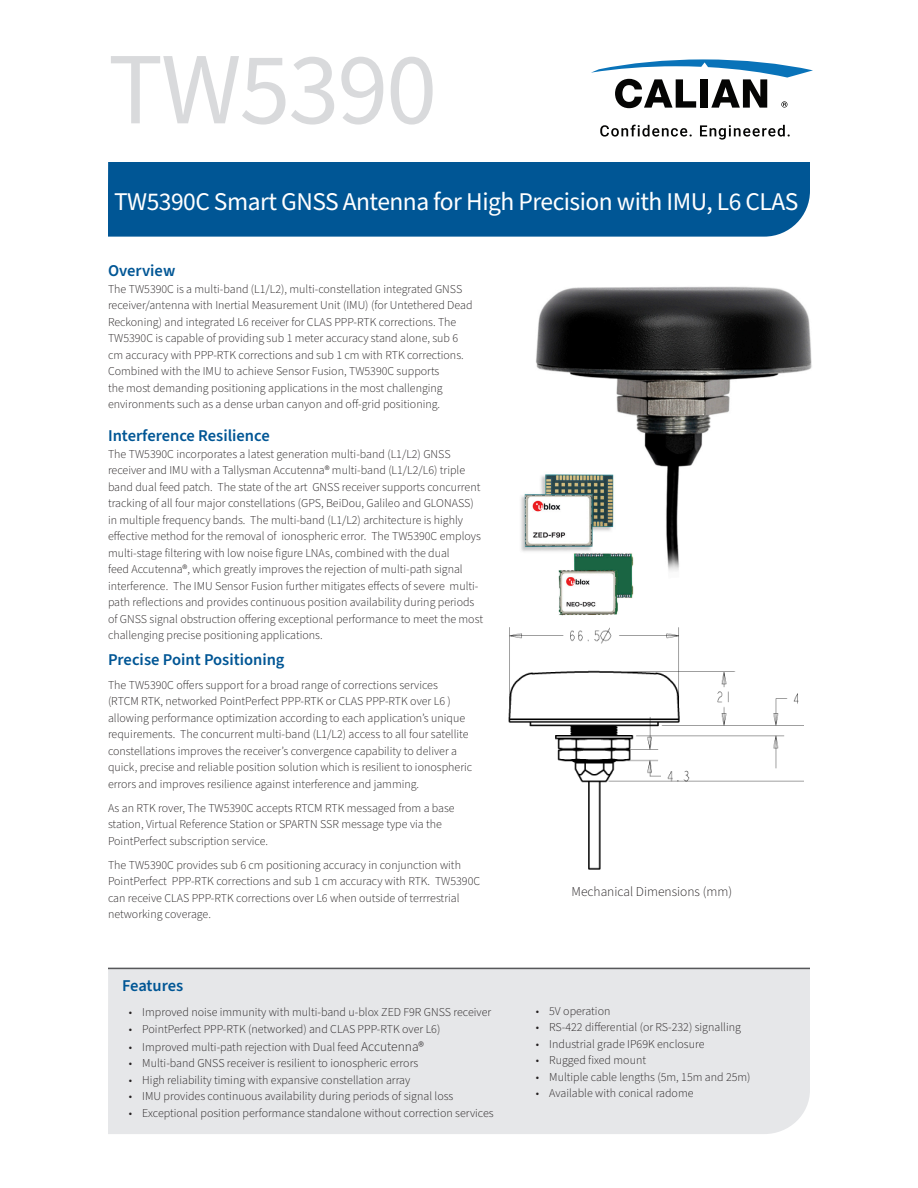
<style>
.page{position:relative;width:918px;height:1188px;background:#fff}
.page>*{position:absolute;margin:0;border:0;box-sizing:border-box;transform-origin:0 0}
.Heading{font:102.6px "Source Sans Pro";letter-spacing:-.02em;color:#d9dadc}
.Heading-2{font:25.5px "Source Sans Pro";letter-spacing:-.02em;color:#fff}
.Subhead{font:600 16.5px "Source Sans Pro";color:#005695}
.Text{font:600 16.5px "Source Sans Pro";color:#005695}
.Text-2{font:300 13.5px "Source Sans Pro";color:#231f20}
.Text-3{font:300 12px/16.5px "Source Sans Pro";color:#231f20}
.Bulleted_List{font:300 12px "Source Sans Pro";color:#231f20}
.s1{font-size:13.5px}
</style>
<div class="page">
<svg style="left:591px;top:59px;width:222px;height:49px"></svg>
<svg style="left:600px;top:125px;width:92px;height:12px"></svg>
<svg style="left:700px;top:125px;width:90px;height:15px"></svg>
<div style="left:108px;top:969px;width:702px;height:165px;background:#e6e7e9"></div>
<div style="left:108px;top:162px;width:702px;height:75px;background:#005695"></div>
<hr style="left:108px;top:968px;width:702px;height:1px;background:#57585a">
<img style="left:521px;top:286px;width:291px;height:308px">
<img style="left:508px;top:594px;width:296px;height:276px">
<p class="Heading" style="left:108px;top:21px;width:331px">TW5390</p>
<p class="Heading-2" style="left:114px;top:184px;width:686px">TW5390C Smart GNSS Antenna for High Precision with IMU, L6 CLAS</p>
<p class="Subhead" style="left:108px;top:260px;width:69px">Overview</p>
<p class="Text-3" style="left:108px;top:281px;width:366px">The TW5390C is a multi-band (L1/L2), multi-constellation integrated GNSS receiver/antenna with Inertial Measurement Unit (IMU) (for Untethered Dead Reckoning) and integrated L6 receiver for CLAS PPP-RTK corrections. The TW5390C is capable of providing sub 1 meter accuracy stand alone, sub 6 cm accuracy with PPP-RTK corrections and sub 1 cm with RTK corrections.<br>Combined with the IMU to achieve Sensor Fusion, TW5390C supports<br>the most demanding positioning applications in the most challenging environments such as a dense urban canyon and off-grid positioning.</p>
<p class="Subhead" style="left:108px;top:425px;width:163px">Interference Resilience</p>
<p class="Text-3" style="left:108px;top:446px;width:377px">The TW5390C incorporates a latest generation multi-band (L1/L2) GNSS receiver and IMU with a Tallysman Accutenna® multi-band (L1/L2/L6) triple band dual feed patch. The state of the art GNSS receiver supports concurrent tracking of all four major constellations (GPS, BeiDou, Galileo and GLONASS) in multiple frequency bands. The multi-band (L1/L2) architecture is highly effective method for the removal of ionospheric error. The TW5390C employs multi-stage filtering with low noise figure LNAs, combined with the dual<br>feed Accutenna®, which greatly improves the rejection of multi-path signal interference. The IMU Sensor Fusion further mitigates effects of severe multi&shy;path reflections and provides continuous position availability during periods of GNSS signal obstruction offering exceptional performance to meet the most challenging precise positioning applications.</p>
<p class="Text" style="left:108px;top:648px;width:178px">Precise Point Positioning</p>
<p class="Text-3" style="left:108px;top:677px;width:366px">The TW5390C offers support for a broad range of corrections services<br>(RTCM RTK, networked PointPerfect PPP-RTK or CLAS PPP-RTK over L6 ) allowing performance optimization according to each application’s unique requirements. The concurrent multi-band (L1/L2) access to all four satellite constellations improves the receiver’s convergence capability to deliver a quick, precise and reliable position solution which is resilient to ionospheric errors and improves resilience against interference and jamming.</p>
<p class="Text-3" style="left:108px;top:800px;width:348px">As an RTK rover, The TW5390C accepts RTCM RTK messaged from a base station, Virtual Reference Station or SPARTN SSR message type via the<br>PointPerfect subscription service.</p>
<p class="Text-3" style="left:108px;top:857px;width:374px">The TW5390C provides sub 6 cm positioning accuracy in conjunction with PointPerfect PPP-RTK corrections and sub 1 cm accuracy with RTK. TW5390C can receive CLAS PPP-RTK corrections over L6 when outside of terrrestrial networking coverage.</p>
<p class="Subhead" style="left:122px;top:974px;width:63px">Features</p>
<p class="Bulleted_List" style="left:129px;top:1004px;width:364px">• Improved noise immunity with multi-band u-blox ZED F9R GNSS receiver</p>
<p class="Bulleted_List" style="left:129px;top:1021px;width:313px">• PointPerfect PPP-RTK (networked) and CLAS PPP-RTK over L6)</p>
<p class="Bulleted_List" style="left:129px;top:1039px;width:297px">• Improved multi-path rejection with Dual feed <span class="s1">Accutenna®</span></p>
<p class="Bulleted_List" style="left:129px;top:1055px;width:291px">• Multi-band GNSS receiver is resilient to ionospheric errors</p>
<p class="Bulleted_List" style="left:129px;top:1072px;width:283px">• High reliability timing with expansive constellation array</p>
<p class="Bulleted_List" style="left:129px;top:1088px;width:326px">• IMU provides continuous availability during periods of signal loss</p>
<p class="Bulleted_List" style="left:129px;top:1105px;width:366px">• Exceptional position performance standalone without correction services</p>
<p class="Text-2" style="left:572px;top:882px;width:162px">Mechanical Dimensions (mm)</p>
<p class="Bulleted_List" style="left:536px;top:1003px;width:76px">• 5V operation</p>
<p class="Bulleted_List" style="left:536px;top:1019px;width:207px">• RS-422 differential (or RS-232) signalling</p>
<p class="Bulleted_List" style="left:536px;top:1036px;width:170px">• Industrial grade IP69K enclosure</p>
<p class="Bulleted_List" style="left:536px;top:1052px;width:112px">• Rugged fixed mount</p>
<p class="Bulleted_List" style="left:536px;top:1069px;width:216px">• Multiple cable lengths (5m, 15m and 25m)</p>
<p class="Bulleted_List" style="left:536px;top:1085px;width:159px">• Available with conical radome</p>
</div>
